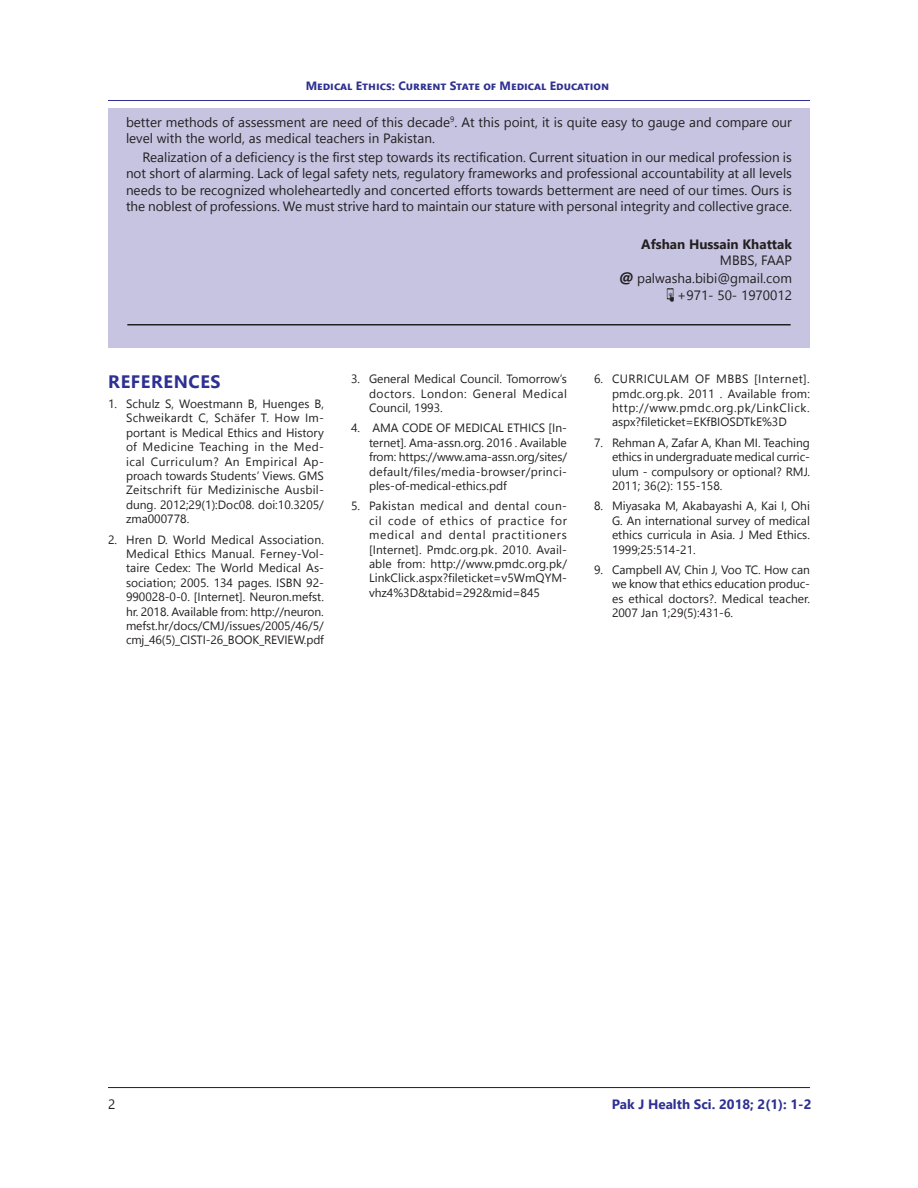
<style>
.page{position:relative;width:918px;height:1188px;background:#fff}
.page>*{position:absolute;margin:0;border:0;box-sizing:border-box;transform-origin:0 0}
.Subhead_1{font:700 18px "Segoe UI";letter-spacing:.035em;color:#2e3092}
.Abstract{font:13.5px/16.2px "Segoe UI";color:#231f20}
.t1{font:700 13.5px "Segoe UI";color:#2e3092}
.Abstract-2{font:700 13.5px "Segoe UI";color:#231f20}
.Body_text{font:13.5px "Segoe UI";color:#231f20}
.t2{font:12px/14.4px "Segoe UI";color:#231f20;text-align:justify}
.t3{font:700 12px "Segoe UI";color:#2e3092}
.s1{font-weight:700;font-style:italic;font-size:15px}
</style>
<div class="page">
<hr style="left:108px;top:1087px;width:702px;height:1px;background:#231f20">
<hr style="left:108px;top:100px;width:702px;height:1px;background:#2e3092">
<div style="left:108px;top:108px;width:702px;height:239px;background:#c6c4e1"></div>
<hr style="left:127px;top:324px;width:664px;height:2px;background:#231f20">
<p class="t3" style="left:306px;top:74px;width:305px">Medical Ethics: Current State of Medical Education</p>
<p class="Abstract" style="left:126px;top:114px;width:667px">better methods of assessment are need of this decade<sup>9</sup>. At this point, it is quite easy to gauge and compare our level with the world, as medical teachers in Pakistan.</p>
<p class="Abstract" style="left:126px;top:149px;width:668px;text-align:justify;text-indent:16px">Realization of a deficiency is the first step towards its rectification. Current situation in our medical profession is not short of alarming. Lack of legal safety nets, regulatory frameworks and professional accountability at all levels needs to be recognized wholeheartedly and concerted efforts towards betterment are need of our times. Ours is the noblest of professions. We must strive hard to maintain our stature with personal integrity and collective grace.</p>
<p class="Abstract-2" style="left:641px;top:232px;width:152px">Afshan Hussain Khattak</p>
<p class="Abstract" style="left:720px;top:252px;width:74px">MBBS, FAAP</p>
<p class="Abstract" style="left:619px;top:270px;width:174px"><span class="s1">@</span> palwasha.bibi@gmail.com</p>
<p class="Abstract" style="left:677px;top:286px;width:116px">+971- 50- 1970012</p>
<p class="Subhead_1" style="left:108px;top:364px;width:114px">REFERENCES</p>
<p class="t2" style="left:126px;top:396px;width:200px;text-indent:-18px">1. Schulz S, Woestmann B, Huenges B, Schweikardt C, Schäfer T. How Im&shy;portant is Medical Ethics and History of Medicine Teaching in the Med&shy;ical Curriculum? An Empirical Ap&shy;proach towards Students’ Views. GMS Zeitschrift für Medizinische Ausbil&shy;dung. 2012;29(1):Doc08. doi:10.3205/ zma000778.</p>
<p class="t2" style="left:126px;top:532px;width:200px;text-indent:-18px">2. Hren D. World Medical Association.<br>Medical Ethics Manual. Ferney-Vol&shy;taire Cedex: The World Medical As&shy;sociation; 2005. 134 pages. ISBN 92- 990028-0-0. [Internet]. Neuron.mefst. hr. 2018. Available from: http://neuron. mefst.hr/docs/CMJ/issues/2005/46/5/ cmj_46(5)_CISTI-26_BOOK_REVIEW.pdf</p>
<p class="t2" style="left:369px;top:371px;width:200px;text-indent:-18px">3. General Medical Council. Tomorrow’s doctors. London: General Medical Council, 1993.</p>
<p class="t2" style="left:369px;top:421px;width:200px;text-indent:-18px">4. AMA CODE OF MEDICAL ETHICS [In&shy;ternet]. Ama-assn.org. 2016 . Available from: https://www.ama-assn.org/sites/ default/files/media-browser/princi&shy;ples-of-medical-ethics.pdf</p>
<p class="t2" style="left:369px;top:499px;width:200px;text-indent:-18px">5. Pakistan medical and dental coun&shy;cil code of ethics of practice for medical and dental practitioners [Internet]. Pmdc.org.pk. 2010. Avail&shy;able from: http://www.pmdc.org.pk/ LinkClick.aspx?fileticket=v5WmQYM&shy;vhz4%3D&amp;tabid=292&amp;mid=845</p>
<p class="t2" style="left:612px;top:371px;width:199px;text-indent:-18px">6. CURRICULAM OF MBBS [Internet]. pmdc.org.pk. 2011 . Available from: http://www.pmdc.org.pk/LinkClick. aspx?fileticket=EKfBIOSDTkE%3D</p>
<p class="t2" style="left:612px;top:435px;width:200px;text-indent:-18px">7. Rehman A, Zafar A, Khan MI. Teaching ethics in undergraduate medical curric&shy;ulum - compulsory or optional? RMJ.<br>2011; 36(2): 155-158.</p>
<p class="t2" style="left:612px;top:499px;width:200px;text-indent:-18px">8. Miyasaka M, Akabayashi A, Kai I, Ohi G. An international survey of medical ethics curricula in Asia. J Med Ethics.<br>1999;25:514-21.</p>
<p class="t2" style="left:612px;top:562px;width:200px;text-indent:-18px">9. Campbell AV, Chin J, Voo TC. How can we know that ethics education produc&shy;es ethical doctors?. Medical teacher.<br>2007 Jan 1;29(5):431-6.</p>
<p class="Body_text" style="left:108px;top:1094px;width:9px">2</p>
<p class="t1" style="left:612px;top:1092px;width:201px">Pak J Health Sci. 2018; 2(1): 1-2</p>
</div>
